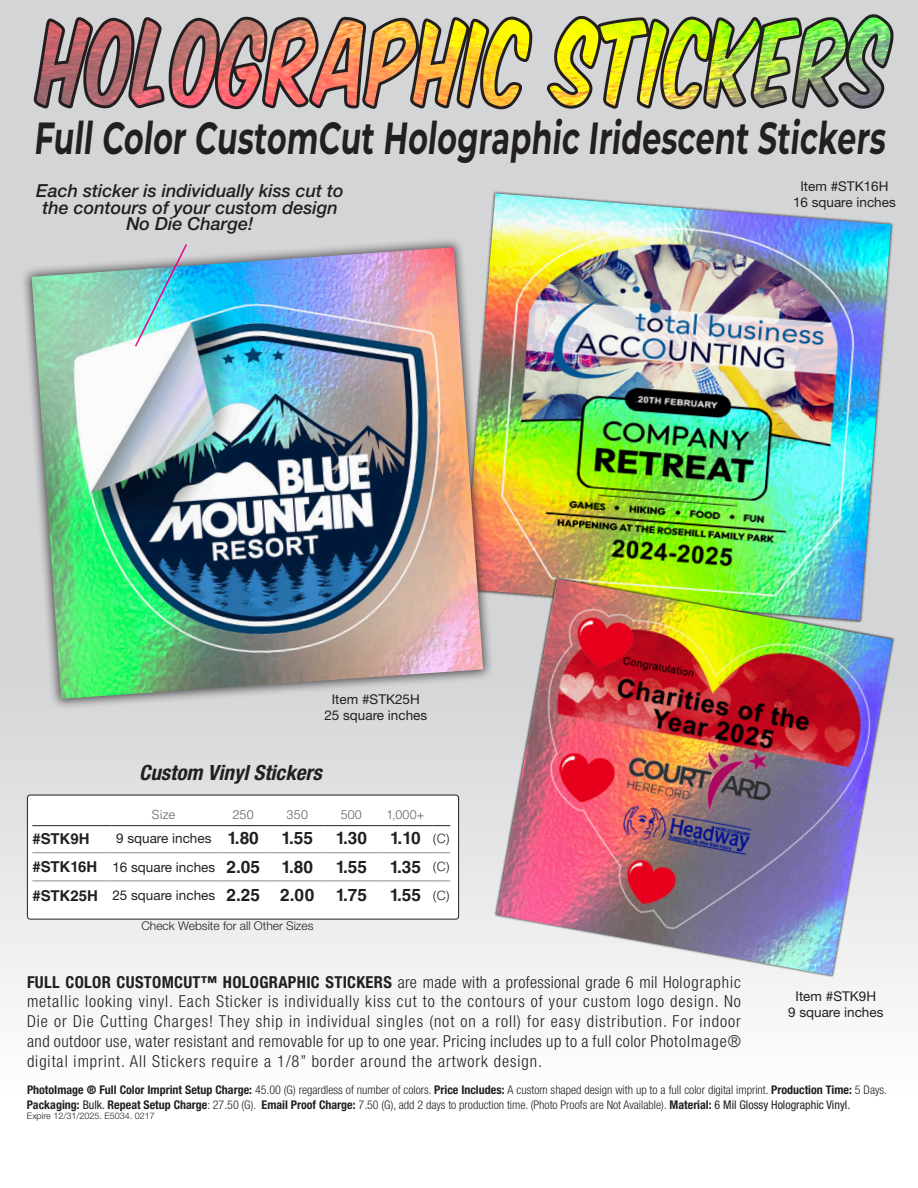
<style>
.page{position:relative;width:918px;height:1188px;background:#fff}
.page>*{position:absolute;margin:0;border:0;box-sizing:border-box;transform-origin:0 0}
.t1{font:700 45px "Montserrat";color:#231f20;scale:.67 1}
.t2{font:italic 700 condensed 21px "Helvetica Neue LT Std";color:#231f20}
.t3{font:italic 500 18px/16.5px "Helvetica Neue LT Std";color:#231f20;text-align:center}
.t4{font:700 17.25px "Helvetica LT Std";color:#231f20}
.t5{font:300 condensed 16.5px/19.8px "Helvetica Neue LT Std";letter-spacing:.06em;color:#231f20;text-align:justify}
.t6{font:700 15px "Helvetica LT Std";color:#231f20}
.t7{font:13.5px "Helvetica Neue LT Std";color:#231f20}
.t8{font:300 12.75px "Helvetica LT Std";color:#231f20}
.t9{font:300 12.6px "Helvetica LT Std";letter-spacing:.015em;color:#636366}
.t10{font:300 condensed 12px/14.4px "Helvetica Neue LT Std";color:#231f20}
.t11{font:300 12px "Helvetica Neue LT Std";color:#231f20}
.t12{font:300 9px "Helvetica Neue LT Std";color:#231f20}
.s1{font-weight:700}
.s2{font-weight:400}
</style>
<div class="page">
<div style="left:0;top:0;width:918px;height:1188px;background:linear-gradient(to bottom,#c8c9cc,#f5f6f6)"></div>
<img style="left:464px;top:193px;width:427px;height:384px">
<div style="left:21px;top:237px;width:473px;height:473px;background:#231f20;opacity:.75"></div>
<img style="left:32px;top:247px;width:451px;height:452px">
<div style="left:27px;top:795px;width:432px;height:124px;background:#fff;border-radius:3px"></div>
<div style="left:27px;top:795px;width:432px;height:125px;border:1px solid #231f20;border-radius:3px"></div>
<hr style="left:32px;top:852px;width:79px;height:1px;background:#a8a9ad">
<hr style="left:111px;top:852px;width:105px;height:1px;background:#a8a9ad">
<hr style="left:216px;top:852px;width:54px;height:1px;background:#a8a9ad">
<hr style="left:270px;top:852px;width:54px;height:1px;background:#a8a9ad">
<hr style="left:324px;top:852px;width:54px;height:1px;background:#a8a9ad">
<hr style="left:378px;top:852px;width:54px;height:1px;background:#a8a9ad">
<svg style="left:432px;top:852px;width:18px;height:1px"></svg>
<hr style="left:32px;top:880px;width:79px;height:2px;background:#a8a9ad">
<hr style="left:111px;top:880px;width:105px;height:2px;background:#a8a9ad">
<hr style="left:216px;top:880px;width:54px;height:2px;background:#a8a9ad">
<hr style="left:270px;top:880px;width:54px;height:2px;background:#a8a9ad">
<hr style="left:324px;top:880px;width:54px;height:2px;background:#a8a9ad">
<hr style="left:378px;top:880px;width:54px;height:2px;background:#a8a9ad">
<svg style="left:432px;top:880px;width:18px;height:2px"></svg>
<hr style="left:32px;top:825px;width:79px;height:1px;background:#231f20">
<hr style="left:111px;top:825px;width:105px;height:1px;background:#231f20">
<hr style="left:216px;top:825px;width:54px;height:1px;background:#231f20">
<hr style="left:270px;top:825px;width:54px;height:1px;background:#231f20">
<hr style="left:324px;top:825px;width:54px;height:1px;background:#231f20">
<hr style="left:378px;top:825px;width:54px;height:1px;background:#231f20">
<svg style="left:432px;top:825px;width:18px;height:1px"></svg>
<div style="left:494px;top:577px;width:401px;height:401px;background:#231f20;opacity:.75"></div>
<img style="left:496px;top:579px;width:397px;height:396px">
<img style="left:31px;top:12px;width:864px;height:100px">
<img style="left:134px;top:242px;width:54px;height:106px">
<p class="t1" style="left:34px;top:106px;width:1281px">Full Color CustomCut Holographic Iridescent Stickers</p>
<p class="t3" style="left:36px;top:182px;width:309px">Each sticker is individually kiss cut to the contours of your custom design</p>
<p class="t3" style="left:127px;top:215px;width:129px">No Die Charge!</p>
<p class="t7" style="left:800px;top:178px;width:90px">Item #STK16H</p>
<p class="t7" style="left:793px;top:194px;width:104px">16 square inches</p>
<p class="t7" style="left:332px;top:691px;width:90px">Item #STK25H</p>
<p class="t7" style="left:324px;top:708px;width:104px">25 square inches</p>
<p class="t2" style="left:139px;top:760px;width:184px">Custom Vinyl Stickers</p>
<p class="t9" style="left:152px;top:807px;width:25px">Size</p>
<p class="t9" style="left:233px;top:807px;width:23px">250</p>
<p class="t9" style="left:287px;top:807px;width:23px">350</p>
<p class="t9" style="left:341px;top:807px;width:23px">500</p>
<p class="t9" style="left:386px;top:807px;width:40px">1,000+</p>
<p class="t6" style="left:32px;top:829px;width:59px">#STK9H</p>
<p class="t7" style="left:116px;top:830px;width:97px">9 square inches</p>
<p class="t4" style="left:228px;top:828px;width:33px">1.80</p>
<p class="t4" style="left:282px;top:828px;width:33px">1.55</p>
<p class="t4" style="left:336px;top:828px;width:33px">1.30</p>
<p class="t4" style="left:390px;top:828px;width:32px">1.10</p>
<p class="t8" style="left:433px;top:830px;width:18px">(C)</p>
<p class="t6" style="left:32px;top:858px;width:67px">#STK16H</p>
<p class="t7" style="left:112px;top:859px;width:104px">16 square inches</p>
<p class="t4" style="left:226px;top:856px;width:35px">2.05</p>
<p class="t4" style="left:282px;top:856px;width:33px">1.80</p>
<p class="t4" style="left:336px;top:856px;width:33px">1.55</p>
<p class="t4" style="left:390px;top:856px;width:33px">1.35</p>
<p class="t8" style="left:433px;top:859px;width:18px">(C)</p>
<p class="t6" style="left:32px;top:886px;width:67px">#STK25H</p>
<p class="t7" style="left:112px;top:887px;width:104px">25 square inches</p>
<p class="t4" style="left:226px;top:885px;width:35px">2.25</p>
<p class="t4" style="left:280px;top:885px;width:36px">2.00</p>
<p class="t4" style="left:336px;top:885px;width:33px">1.75</p>
<p class="t4" style="left:390px;top:885px;width:33px">1.55</p>
<p class="t8" style="left:433px;top:887px;width:18px">(C)</p>
<p class="t11" style="left:141px;top:919px;width:174px">Check Website for all Other Sizes</p>
<p class="t5" style="left:27px;top:972px;width:715px"><span class="s1">FULL COLOR CUSTOMCUT™ HOLOGRAPHIC STICKERS</span> are made with a professional grade 6 mil Holographic metallic looking vinyl. Each Sticker is individually kiss cut to the contours of your custom logo design. No Die or Die Cutting Charges! They ship in individual singles (not on a roll) for easy distribution. For indoor and outdoor use, water resistant and removable for up to one year. Pricing includes up to a full color PhotoImage® digital imprint. All Stickers require a 1/8” border around the artwork design.</p>
<p class="t7" style="left:796px;top:988px;width:82px">Item #STK9H</p>
<p class="t7" style="left:788px;top:1004px;width:97px">9 square inches</p>
<p class="t10" style="left:27px;top:1083px;width:862px"><span class="s1">PhotoImage ® Full Color Imprint Setup Charge:</span> 45.00 (G) regardless of number of colors. <span class="s1">Price Includes:</span> A custom shaped design with up to a full color digital imprint. <span class="s1">Production Time:</span> 5 Days.<br><span class="s1">Packaging:</span> <span class="s2">Bulk.</span> <span class="s1">Repeat Setup Charge</span>: 27.50 (G). <span class="s1">Email Proof Charge:</span> 7.50 (G), add 2 days to production time. (Photo Proofs are Not Available). <span class="s1">Material:</span> <span class="s2">6 Mil Glossy Holographic Vinyl.</span></p>
<p class="t12" style="left:27px;top:1111px;width:129px">Expire 12/31/2025. E5034. 0217</p>
</div>
